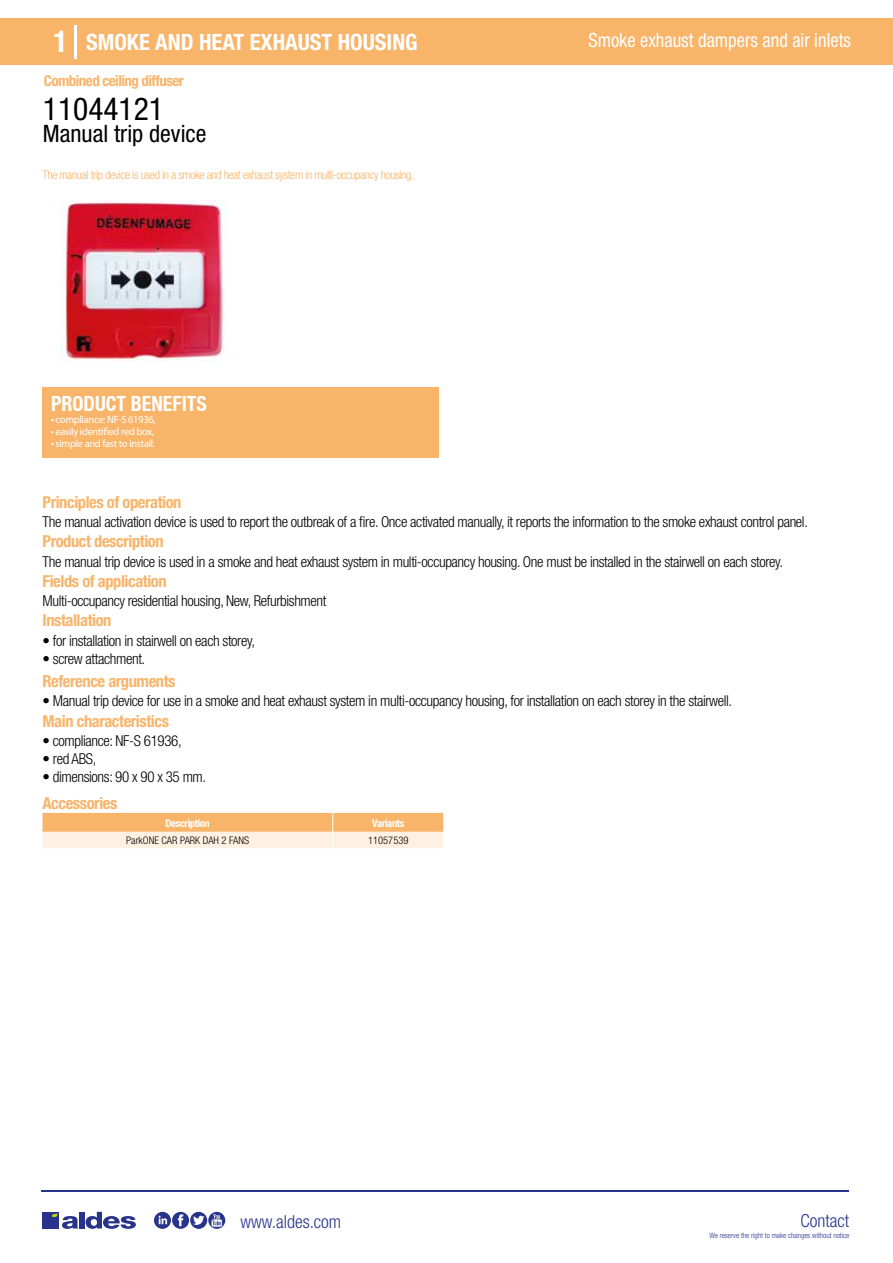
<style>
.page{position:relative;width:893px;height:1263px;background:#fff}
.page>*{position:absolute;margin:0;border:0;box-sizing:border-box;transform-origin:0 0}
.t1{font:condensed 31.5px "Helvetica Neue LT Std";color:#000}
.t2{font:condensed 24px "Helvetica Neue LT Std";color:#000}
.t3{font:700 condensed 22.5px "Helvetica Neue LT Std";color:#fff}
.t4{font:700 condensed 21px "Helvetica Neue";color:#fff;scale:.95 1}
.t5{font:condensed 19.5px "Helvetica Neue LT Std";color:#fff;scale:.95 1}
.t6{font:300 condensed 18px "Helvetica Neue";color:#28348b}
.t7{font:700 condensed 16.5px "Helvetica Neue LT Std";letter-spacing:-.025em;color:#f8b469}
.t8{font:300 condensed 15px "Helvetica Neue LT Std";letter-spacing:-.025em;color:#000}
.t9{font:700 condensed 15px "Helvetica Neue LT Std";letter-spacing:-.035em;color:#f8b469}
.t10{font:300 condensed 12px "Helvetica Neue LT Std";letter-spacing:-.035em;color:#f8b469}
.t11{font:10.5px "Myriad Pro";letter-spacing:-.03em;color:#fff}
.t12{font:300 condensed 10.5px "Helvetica Neue";color:#000}
.t13{font:700 condensed 10.5px "Helvetica Neue";letter-spacing:-.03em;color:#fff}
.t14{font:300 condensed 7.5px "Helvetica Neue";color:#28348b}
.s1{font-size:30px}
</style>
<div class="page">
<div style="left:0;top:18px;width:893px;height:46px;background:#f8b469"></div>
<div style="left:43px;top:387px;width:396px;height:70px;background:#f8b469"></div>
<hr style="left:74px;top:25px;width:2px;height:33px;background:#fff">
<img style="left:60px;top:200px;width:166px;height:162px">
<svg style="left:43px;top:813px;width:401px;height:35px;background:#fad0a1"></svg>
<hr style="left:41px;top:1190px;width:808px;height:1px;background:#28348b">
<svg style="left:154px;top:1212px;width:71px;height:17px"></svg>
<div style="left:42px;top:1212px;width:17px;height:16px;background:#28348b"></div>
<div style="left:79px;top:1212px;width:5px;height:16px;background:#28348b"></div>
<svg style="left:86px;top:1212px;width:50px;height:17px"></svg>
<svg style="left:52px;top:1213px;width:26px;height:16px"></svg>
<h3 class="t3" style="left:54px;top:28px;width:366px"><span class="s1">1</span> SMOKE AND HEAT EXHAUST HOUSING</h3>
<h3 class="t5" style="left:588px;top:29px;width:278px">Smoke exhaust dampers and air inlets</h3>
<p class="t9" style="left:44px;top:71px;width:142px">Combined ceiling diffuser</p>
<h1 class="t1" style="left:43px;top:91px;width:122px">11044121</h1>
<h2 class="t2" style="left:43px;top:120px;width:165px">Manual trip device</h2>
<p class="t10" style="left:43px;top:167px;width:373px">The manual trip device is used in a smoke and heat exhaust system in multi-occupancy housing.</p>
<h3 class="t4" style="left:51px;top:391px;width:166px">PRODUCT BENEFITS</h3>
<p class="t11" style="left:51px;top:413px;width:106px">• compliance: NF-S 61936,</p>
<p class="t11" style="left:51px;top:425px;width:105px">• easily identified red box,</p>
<p class="t11" style="left:51px;top:437px;width:106px">• simple and fast to install.</p>
<p class="t7" style="left:43px;top:492px;width:140px">Principles of operation</p>
<p class="t7" style="left:43px;top:531px;width:123px">Product description</p>
<p class="t7" style="left:43px;top:571px;width:126px">Fields of application</p>
<p class="t7" style="left:43px;top:610px;width:70px">Installation</p>
<p class="t8" style="left:43px;top:513px;width:767px">The manual activation device is used to report the outbreak of a fire. Once activated manually, it reports the information to the smoke exhaust control panel.</p>
<p class="t8" style="left:43px;top:553px;width:742px">The manual trip device is used in a smoke and heat exhaust system in multi-occupancy housing. One must be installed in the stairwell on each storey.</p>
<p class="t8" style="left:43px;top:592px;width:285px">Multi-occupancy residential housing, New, Refurbishment</p>
<p class="t8" style="left:43px;top:632px;width:214px">• for installation in stairwell on each storey,</p>
<p class="t8" style="left:43px;top:650px;width:104px">• screw attachment.</p>
<p class="t7" style="left:43px;top:671px;width:135px">Reference arguments</p>
<p class="t8" style="left:43px;top:692px;width:691px">• Manual trip device for use in a smoke and heat exhaust system in multi-occupancy housing, for installation on each storey in the stairwell.</p>
<p class="t7" style="left:43px;top:711px;width:128px">Main characteristics</p>
<p class="t8" style="left:43px;top:732px;width:141px">• compliance: NF-S 61936,</p>
<p class="t8" style="left:43px;top:750px;width:55px">• red ABS,</p>
<p class="t8" style="left:43px;top:768px;width:165px">• dimensions: 90 x 90 x 35 mm.</p>
<p class="t7" style="left:43px;top:793px;width:76px">Accessories</p>
<p class="t13" style="left:165px;top:817px;width:46px">Description</p>
<p class="t13" style="left:372px;top:817px;width:34px">Variants</p>
<p class="t12" style="left:126px;top:834px;width:124px">ParkONE CAR PARK DAH 2 FANS</p>
<p class="t12" style="left:368px;top:834px;width:42px">11057539</p>
<p class="t6" style="left:240px;top:1211px;width:102px">www.aldes.com</p>
<p class="t6" style="left:800px;top:1211px;width:50px">Contact</p>
<p class="t14" style="left:709px;top:1230px;width:141px">We reserve the right to make changes without notice</p>
</div>
